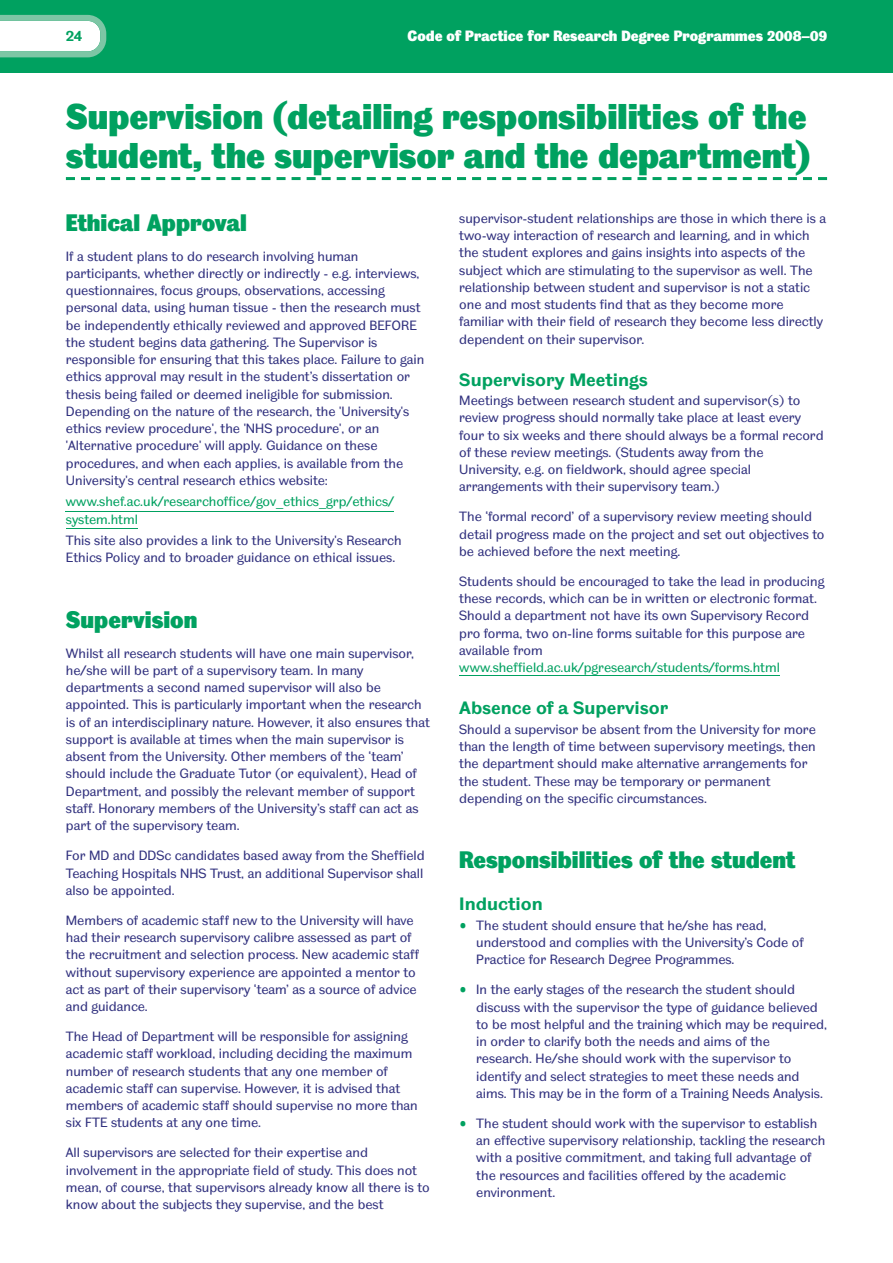
<style>
.page{position:relative;width:893px;height:1263px;background:#fff}
.page>*{position:absolute;margin:0;border:0;box-sizing:border-box;transform-origin:0 0}
.t1{font:36px/39px "TUOS Pro Blake Display";color:#00a160}
.t2{font:24px "TUOS Pro Blake Display";color:#00a160}
.t3{font:700 18px "TUOS Blake";color:#00a160}
.t4{font:15px "TUOS Pro Blake Display";color:#fff}
.t5{font:700 15px "TUOS Blake";color:#00a160}
.t6{font:13.5px/17.2px "TUOS Blake";color:#32327f}
.t7{font:13.5px/17.2px "TUOS Blake";color:#00a160}
.s1{font-size:18px;color:#00a160}
</style>
<div class="page">
<div style="left:0;top:0;width:893px;height:72px;background:#00a160"></div>
<svg style="left:0;top:15px;width:106px;height:42px;background:#ceeade"></svg>
<svg style="left:66px;top:177px;width:761px;height:3px"></svg>
<hr style="left:66px;top:511px;width:47px;height:1px;background:#00a160">
<hr style="left:113px;top:511px;width:281px;height:1px;background:#00a160">
<hr style="left:66px;top:528px;width:69px;height:1px;background:#00a160">
<hr style="left:459px;top:675px;width:321px;height:1px;background:#00a160">
<p class="t5" style="left:66px;top:31px;width:18px">24</p>
<p class="t4" style="left:407px;top:31px;width:421px">Code of Practice for Research Degree Programmes 2008–09</p>
<h1 class="t1" style="left:66px;top:101px;width:746px">Supervision (detailing responsibilities of the student, the supervisor and the department)</h1>
<h2 class="t2" style="left:66px;top:214px;width:182px">Ethical Approval</h2>
<p class="t6" style="left:66px;top:249px;width:360px">If a student plans to do research involving human participants, whether directly or indirectly - e.g. interviews, questionnaires, focus groups, observations, accessing personal data, using human tissue - then the research must be independently ethically reviewed and approved BEFORE the student begins data gathering. The Supervisor is responsible for ensuring that this takes place. Failure to gain ethics approval may result in the student’s dissertation or thesis being failed or deemed ineligible for submission.<br>Depending on the nature of the research, the 'University's ethics review procedure', the 'NHS procedure', or an 'Alternative procedure' will apply. Guidance on these procedures, and when each applies, is available from the University's central research ethics website:</p>
<p class="t7" style="left:66px;top:494px;width:330px">www.shef.ac.uk/researchoffice/gov_ethics_grp/ethics/ system.html</p>
<p class="t6" style="left:66px;top:533px;width:337px">This site also provides a link to the University's Research<br>Ethics Policy and to broader guidance on ethical issues.</p>
<p class="t6" style="left:459px;top:211px;width:368px">supervisor-student relationships are those in which there is a two-way interaction of research and learning, and in which the student explores and gains insights into aspects of the subject which are stimulating to the supervisor as well. The relationship between student and supervisor is not a static one and most students find that as they become more familiar with their field of research they become less directly dependent on their supervisor.</p>
<h3 class="t3" style="left:459px;top:373px;width:190px">Supervisory Meetings</h3>
<p class="t6" style="left:459px;top:393px;width:366px">Meetings between research student and supervisor(s) to review progress should normally take place at least every four to six weeks and there should always be a formal record of these review meetings. (Students away from the University, e.g. on fieldwork, should agree special arrangements with their supervisory team.)</p>
<p class="t6" style="left:459px;top:509px;width:367px">The ‘formal record’ of a supervisory review meeting should detail progress made on the project and set out objectives to be achieved before the next meeting.</p>
<p class="t6" style="left:459px;top:574px;width:367px">Students should be encouraged to take the lead in producing these records, which can be in written or electronic format.<br>Should a department not have its own Supervisory Record pro forma, two on-line forms suitable for this purpose are available from</p>
<p class="t7" style="left:459px;top:660px;width:322px">www.sheffield.ac.uk/pgresearch/students/forms.html</p>
<h3 class="t3" style="left:459px;top:702px;width:211px">Absence of a Supervisor</h3>
<p class="t6" style="left:459px;top:722px;width:358px">Should a supervisor be absent from the University for more than the length of time between supervisory meetings, then the department should make alternative arrangements for the student. These may be temporary or permanent depending on the specific circumstances.</p>
<h2 class="t2" style="left:66px;top:611px;width:133px">Supervision</h2>
<p class="t6" style="left:66px;top:646px;width:365px">Whilst all research students will have one main supervisor, he/she will be part of a supervisory team. In many departments a second named supervisor will also be appointed. This is particularly important when the research is of an interdisciplinary nature. However, it also ensures that support is available at times when the main supervisor is absent from the University. Other members of the ‘team’ should include the Graduate Tutor (or equivalent), Head of Department, and possibly the relevant member of support staff. Honorary members of the University’s staff can act as part of the supervisory team.</p>
<p class="t6" style="left:66px;top:848px;width:360px;text-align:justify">For MD and DDSc candidates based away from the Sheffield Teaching Hospitals NHS Trust, an additional Supervisor shall also be appointed.</p>
<p class="t6" style="left:66px;top:913px;width:355px">Members of academic staff new to the University will have had their research supervisory calibre assessed as part of the recruitment and selection process. New academic staff without supervisory experience are appointed a mentor to act as part of their supervisory ‘team’ as a source of advice and guidance.</p>
<p class="t6" style="left:66px;top:1029px;width:353px">The Head of Department will be responsible for assigning academic staff workload, including deciding the maximum number of research students that any one member of academic staff can supervise. However, it is advised that members of academic staff should supervise no more than six FTE students at any one time.</p>
<p class="t6" style="left:66px;top:1145px;width:365px">All supervisors are selected for their expertise and involvement in the appropriate field of study. This does not mean, of course, that supervisors already know all there is to know about the subjects they supervise, and the best</p>
<h2 class="t2" style="left:459px;top:851px;width:338px">Responsibilities of the student</h2>
<h3 class="t3" style="left:459px;top:898px;width:85px">Induction</h3>
<p class="t6" style="left:476px;top:918px;width:329px;text-indent:-17px"><span class="s1">•</span> The student should ensure that he/she has read, understood and complies with the University’s Code of<br>Practice for Research Degree Programmes.</p>
<p class="t6" style="left:476px;top:982px;width:352px;text-indent:-17px"><span class="s1">•</span> In the early stages of the research the student should discuss with the supervisor the type of guidance believed to be most helpful and the training which may be required, in order to clarify both the needs and aims of the research. He/she should work with the supervisor to identify and select strategies to meet these needs and aims. This may be in the form of a Training Needs Analysis.</p>
<p class="t6" style="left:476px;top:1116px;width:350px;text-indent:-17px"><span class="s1">•</span> The student should work with the supervisor to establish an effective supervisory relationship, tackling the research with a positive commitment, and taking full advantage of the resources and facilities offered by the academic environment.</p>
</div>
